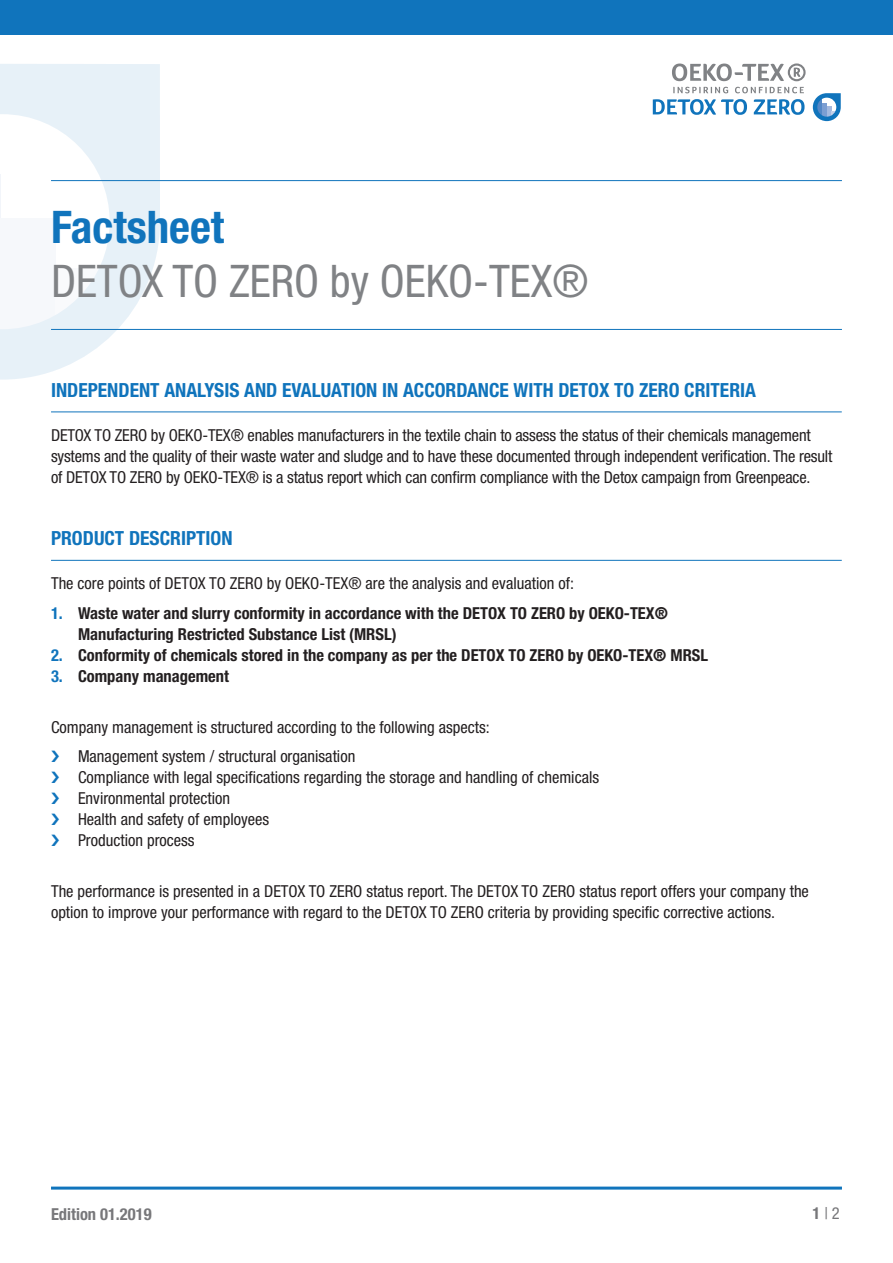
<style>
.page{position:relative;width:893px;height:1263px;background:#fff}
.page>*{position:absolute;margin:0;border:0;box-sizing:border-box;transform-origin:0 0}
.t1{font:condensed 45px "Helvetica Neue LT Pro";color:#808285}
.t2{font:700 condensed 45px "Helvetica Neue LT Pro";color:#1074bc}
.t3{font:700 condensed 19.5px "Helvetica Neue LT Pro";color:#1074bc}
.t4{font:condensed 16.5px/21px "Helvetica Neue LT Pro";color:#231f20}
.t5{font:700 condensed 16.5px/21px "Helvetica Neue LT Pro";color:#231f20}
.t6{font:700 condensed 16.5px "Helvetica Neue LT Pro";color:#77777a}
.t7{font:condensed 16.5px "Helvetica Neue LT Pro";color:#77777a}
.s1{color:#1074bc}
.s2{font-weight:700}
</style>
<div class="page">
<svg style="left:0;top:64px;width:160px;height:316px;fill:#e7f1f8"></svg>
<hr style="left:51px;top:411px;width:791px;height:1px;background:#1074bc">
<hr style="left:51px;top:560px;width:791px;height:1px;background:#1074bc">
<hr style="left:51px;top:1186px;width:791px;height:3px;background:#1074bc">
<div style="left:0;top:0;width:893px;height:34px;background:#1074bc"></div>
<hr style="left:51px;top:180px;width:791px;height:1px;background:#1074bc">
<hr style="left:51px;top:329px;width:791px;height:1px;background:#1074bc">
<svg style="left:673px;top:87px;width:55px;height:6px"></svg>
<svg style="left:735px;top:87px;width:69px;height:6px"></svg>
<svg style="left:813px;top:93px;width:28px;height:28px"></svg>
<svg style="left:672px;top:63px;width:134px;height:18px"></svg>
<svg style="left:653px;top:99px;width:94px;height:16px"></svg>
<svg style="left:754px;top:99px;width:50px;height:16px"></svg>
<h1 class="t2" style="left:51px;top:200px;width:175px">Factsheet</h1>
<h1 class="t1" style="left:51px;top:255px;width:539px">DETOX TO ZERO by OEKO-TEX®</h1>
<p class="t3" style="left:51px;top:378px;width:706px">INDEPENDENT ANALYSIS AND EVALUATION IN ACCORDANCE WITH DETOX TO ZERO CRITERIA</p>
<p class="t4" style="left:51px;top:425px;width:783px">DETOX TO ZERO by OEKO-TEX® enables manufacturers in the textile chain to assess the status of their chemicals management systems and the quality of their waste water and sludge and to have these documented through independent verification. The result of DETOX TO ZERO by OEKO-TEX® is a status report which can confirm compliance with the Detox campaign from Greenpeace.</p>
<p class="t3" style="left:51px;top:526px;width:183px">PRODUCT DESCRIPTION</p>
<p class="t4" style="left:51px;top:573px;width:524px">The core points of DETOX TO ZERO by OEKO-TEX® are the analysis and evaluation of:</p>
<p class="t5" style="left:78px;top:603px;width:591px;text-indent:-27px"><span class="s1">1.</span> Waste water and slurry conformity in accordance with the DETOX TO ZERO by OEKO-TEX®<br>Manufacturing Restricted Substance List (MRSL)</p>
<p class="t5" style="left:51px;top:645px;width:658px"><span class="s1">2.</span> Conformity of chemicals stored in the company as per the DETOX TO ZERO by OEKO-TEX® MRSL</p>
<p class="t5" style="left:51px;top:666px;width:179px"><span class="s1">3.</span> Company management</p>
<p class="t4" style="left:78px;top:712px;width:413px;line-height:29.5px;text-indent:-27px">Company management is structured according to the following aspects:<br>Management system / structural organisation</p>
<p class="t4" style="left:78px;top:766px;width:523px">Compliance with legal specifications regarding the storage and handling of chemicals Environmental protection<br>Health and safety of employees<br>Production process</p>
<p class="t4" style="left:51px;top:880px;width:759px">The performance is presented in a DETOX TO ZERO status report. The DETOX TO ZERO status report offers your company the option to improve your performance with regard to the DETOX TO ZERO criteria by providing specific corrective actions.</p>
<p class="t6" style="left:51px;top:1204px;width:102px">Edition 01.2019</p>
<p class="t7" style="left:812px;top:1204px;width:29px"><span class="s2">1</span> | 2</p>
</div>
